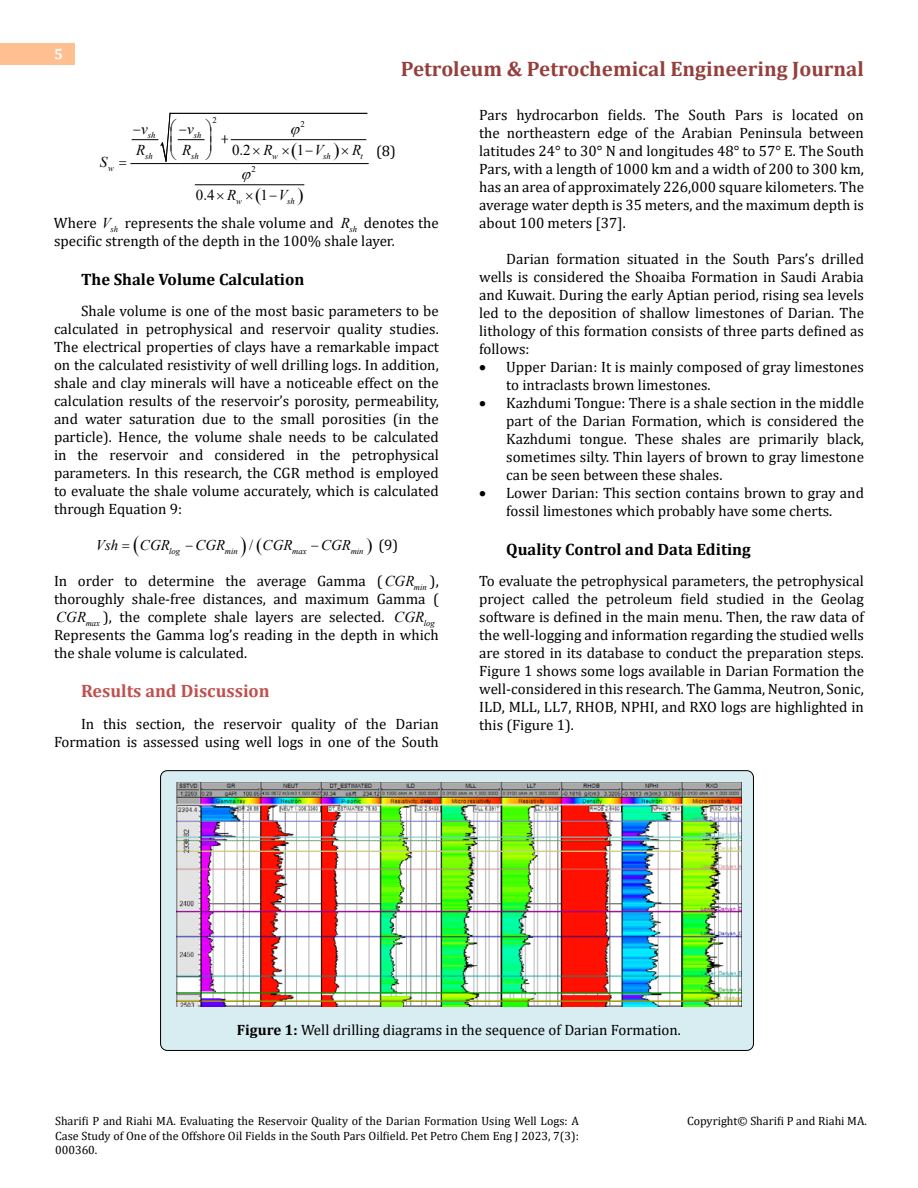
<style>
.page{position:relative;width:918px;height:1188px;background:#fff}
.page>*{position:absolute;margin:0;border:0;box-sizing:border-box;transform-origin:0 0}
.t1{font:700 21px "Cambria";color:#953f3c}
.t2{font:700 18px "Cambria";color:#c0504d}
.t3{font:700 16.5px "Cambria";color:#000}
.t4{font:15px/18px "Cambria";color:#000;text-align:justify}
.t5{font:italic 15px "Times New Roman";color:#000}
.t6{font:15px "Times New Roman";color:#000}
.t7{font:700 15px "Cambria";color:#fff}
.t8{font:italic 14.85px "Times New Roman";color:#000}
.t9{font:12px/14.4px "Cambria";color:#000;text-align:justify}
.t10{font:italic 8.7px "Times New Roman";color:#000}
.t11{font:8.7px "Times New Roman";color:#000}
.t12{font:italic 8.55px "Times New Roman";letter-spacing:-.005em;color:#000}
.s1{font-family:"Times New Roman";font-style:italic}
.s2{font-family:"Times New Roman";font-style:italic;font-size:15.15px}
.s3{font-weight:700}
</style>
<div class="page">
<div style="left:0;top:43px;width:75px;height:21px;background:#ffbf91"></div>
<div style="left:161px;top:771px;width:592px;height:279px;background:#d8edf2;border-radius:7px"></div>
<div style="left:160px;top:770px;width:594px;height:281px;border:1px solid #000;border-radius:7px"></div>
<hr style="left:131px;top:163px;width:237px;height:1px;background:#000">
<img style="left:177px;top:783px;width:564px;height:224px">
<svg style="left:130px;top:113px;width:237px;height:73px"></svg>
<p class="t7" style="left:54px;top:44px;width:10px">5</p>
<h1 class="t1" style="left:401px;top:54px;width:465px">Petroleum &amp; Petrochemical Engineering Journal</h1>
<p class="t5" style="left:100px;top:152px;width:9px">S</p>
<p class="t10" style="left:108px;top:162px;width:7px">w</p>
<p class="t11" style="left:212px;top:114px;width:6px">2</p>
<p class="t11" style="left:300px;top:118px;width:6px">2</p>
<p class="t5" style="left:141px;top:118px;width:8px">v</p>
<p class="t5" style="left:187px;top:118px;width:8px">v</p>
<p class="t5" style="left:136px;top:140px;width:11px">R</p>
<p class="t5" style="left:182px;top:140px;width:11px">R</p>
<p class="t5" style="left:263px;top:140px;width:11px">R</p>
<p class="t5" style="left:314px;top:140px;width:11px">V</p>
<p class="t5" style="left:352px;top:140px;width:11px">R</p>
<p class="t10" style="left:148px;top:129px;width:9px">sh</p>
<p class="t10" style="left:194px;top:129px;width:9px">sh</p>
<p class="t10" style="left:145px;top:150px;width:9px">sh</p>
<p class="t10" style="left:191px;top:150px;width:9px">sh</p>
<p class="t10" style="left:272px;top:150px;width:7px">w</p>
<p class="t10" style="left:323px;top:150px;width:9px">sh</p>
<p class="t10" style="left:360px;top:150px;width:4px">t</p>
<p class="t6" style="left:232px;top:139px;width:20px">0.2</p>
<p class="t6" style="left:297px;top:139px;width:9px">1</p>
<p class="t11" style="left:251px;top:163px;width:6px">2</p>
<p class="t6" style="left:196px;top:184px;width:20px">0.4</p>
<p class="t6" style="left:261px;top:184px;width:9px">1</p>
<p class="t5" style="left:227px;top:185px;width:11px">R</p>
<p class="t5" style="left:278px;top:185px;width:11px">V</p>
<p class="t10" style="left:236px;top:195px;width:7px">w</p>
<p class="t10" style="left:287px;top:195px;width:9px">sh</p>
<p class="t4" style="left:376px;top:141px;width:21px">(8)</p>
<p class="t4" style="left:54px;top:213px;width:386px">Where <span class="s1">V</span><sub>sh</sub> represents the shale volume and <span class="s1">R</span><sub>sh</sub> denotes the specific strength of the depth in the 100% shale layer.</p>
<p class="t3" style="left:81px;top:267px;width:225px">The Shale Volume Calculation</p>
<p class="t4" style="left:54px;top:302px;width:386px;text-indent:27px">Shale volume is one of the most basic parameters to be calculated in petrophysical and reservoir quality studies.<br>The electrical properties of clays have a remarkable impact on the calculated resistivity of well drilling logs. In addition, shale and clay minerals will have a noticeable effect on the calculation results of the reservoir’s porosity, permeability, and water saturation due to the small porosities (in the particle). Hence, the volume shale needs to be calculated in the reservoir and considered in the petrophysical parameters. In this research, the CGR method is employed to evaluate the shale volume accurately, which is calculated through Equation 9:</p>
<p class="t8" style="left:96px;top:535px;width:24px">Vsh</p>
<p class="t8" style="left:140px;top:535px;width:32px">CGR</p>
<p class="t8" style="left:195px;top:535px;width:32px">CGR</p>
<p class="t8" style="left:263px;top:535px;width:32px">CGR</p>
<p class="t8" style="left:321px;top:535px;width:32px">CGR</p>
<p class="t12" style="left:169px;top:545px;width:13px">log</p>
<p class="t12" style="left:225px;top:545px;width:30px">min <sup>/</sup></p>
<p class="t12" style="left:292px;top:545px;width:16px">max</p>
<p class="t12" style="left:351px;top:545px;width:49px">min <sup>(9)</sup></p>
<p class="t4" style="left:54px;top:572px;width:386px;text-align:left">In order to determine the average Gamma (<span class="s1">CGR</span><sub>min</sub> ), thoroughly shale-free distances, and maximum Gamma ( <span class="s1">CGR</span><sub>max</sub> ), the complete shale layers are selected. <span class="s2">CGR</span><sub>log </sub>Represents the Gamma log’s reading in the depth in which the shale volume is calculated.</p>
<p class="t2" style="left:81px;top:678px;width:190px">Results and Discussion</p>
<p class="t4" style="left:54px;top:714px;width:386px;text-align:right">In this section, the reservoir quality of the Darian<br>Formation is assessed using well logs in one of the South</p>
<p class="t4" style="left:479px;top:105px;width:386px">Pars hydrocarbon fields. The South Pars is located on the northeastern edge of the Arabian Peninsula between latitudes 24° to 30° N and longitudes 48° to 57° E. The South Pars, with a length of 1000 km and a width of 200 to 300 km, has an area of approximately 226,000 square kilometers. The average water depth is 35 meters, and the maximum depth is about 100 meters [37].</p>
<p class="t4" style="left:479px;top:249px;width:386px;text-indent:27px">Darian formation situated in the South Pars’s drilled wells is considered the Shoaiba Formation in Saudi Arabia and Kuwait. During the early Aptian period, rising sea levels led to the deposition of shallow limestones of Darian. The lithology of this formation consists of three parts defined as follows:</p>
<p class="t4" style="left:506px;top:357px;width:359px;text-indent:-27px">• Upper Darian: It is mainly composed of gray limestones to intraclasts brown limestones.</p>
<p class="t4" style="left:506px;top:393px;width:359px;text-indent:-27px">• Kazhdumi Tongue: There is a shale section in the middle part of the Darian Formation, which is considered the Kazhdumi tongue. These shales are primarily black, sometimes silty. Thin layers of brown to gray limestone can be seen between these shales.</p>
<p class="t4" style="left:479px;top:483px;width:386px;text-align:center">• Lower Darian: This section contains brown to gray and fossil limestones which probably have some cherts.</p>
<p class="t3" style="left:506px;top:537px;width:246px">Quality Control and Data Editing</p>
<p class="t4" style="left:479px;top:572px;width:386px">To evaluate the petrophysical parameters, the petrophysical project called the petroleum field studied in the Geolag software is defined in the main menu. Then, the raw data of the well-logging and information regarding the studied wells are stored in its database to conduct the preparation steps.<br>Figure 1 shows some logs available in Darian Formation the well-considered in this research. The Gamma, Neutron, Sonic, ILD, MLL, LL7, RHOB, NPHI, and RXO logs are highlighted in this (Figure 1).</p>
<p class="t4" style="left:237px;top:1020px;width:446px"><span class="s3">Figure 1:</span> Well drilling diagrams in the sequence of Darian Formation.</p>
<p class="t9" style="left:55px;top:1114px;width:525px">Sharifi P and Riahi MA. Evaluating the Reservoir Quality of the Darian Formation Using Well Logs: A Case Study of One of the Offshore Oil Fields in the South Pars Oilfield. Pet Petro Chem Eng J 2023, 7(3):<br>000360.</p>
<p class="t9" style="left:687px;top:1114px;width:181px">Copyright© Sharifi P and Riahi MA.</p>
</div>
